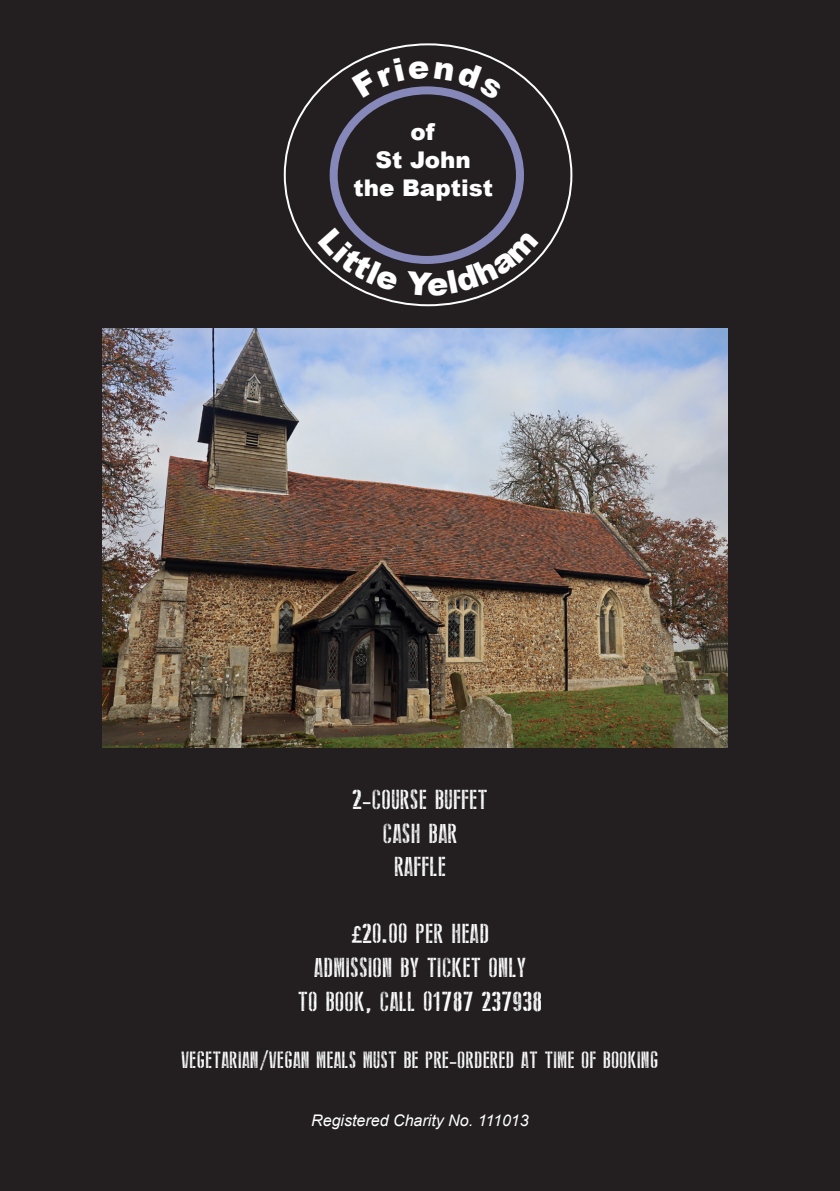
<style>
.page{position:relative;width:840px;height:1191px;background:#fff}
.page>*{position:absolute;margin:0;border:0;box-sizing:border-box;transform-origin:0 0}
.t1{font:28px/33.6px "Stencil WWII";letter-spacing:.025em;color:#fff;text-align:center}
.t2{font:24px "Stencil WWII";letter-spacing:.025em;color:#fff}
.t3{font:900 23px/28px "Arial";color:#fff;text-align:center}
.t4{font:italic 16px "Arial";color:#fff}
</style>
<div class="page">
<div style="left:0;top:0;width:839px;height:1191px;background:#231f20"></div>
<img style="left:102px;top:328px;width:625px;height:419px">
<div style="left:329px;top:86px;width:194px;height:178px;border:8px solid #8688ba;border-radius:50%"></div>
<svg style="left:317px;top:228px;width:81px;height:64px"></svg>
<svg style="left:406px;top:231px;width:132px;height:65px"></svg>
<svg style="left:351px;top:58px;width:77px;height:40px"></svg>
<svg style="left:434px;top:60px;width:68px;height:40px"></svg>
<p class="t3" style="left:353px;top:117px;width:141px">of<br>St John the Baptist</p>
<p class="t1" style="left:352px;top:783px;width:136px">2-COURSE BUFFET<br>CASH BAR<br>RAFFLE</p>
<p class="t1" style="left:298px;top:918px;width:245px">£20.00 PER HEAD<br>ADMISSION BY TICKET ONLY<br>TO BOOK, CALL 01787 237938</p>
<p class="t2" style="left:181px;top:1047px;width:478px">VEGETARIAN/VEGAN MEALS MUST BE PRE-ORDERED AT TIME OF BOOKING</p>
<p class="t4" style="left:311px;top:1109px;width:219px">Registered Charity No. 111013</p>
</div>
